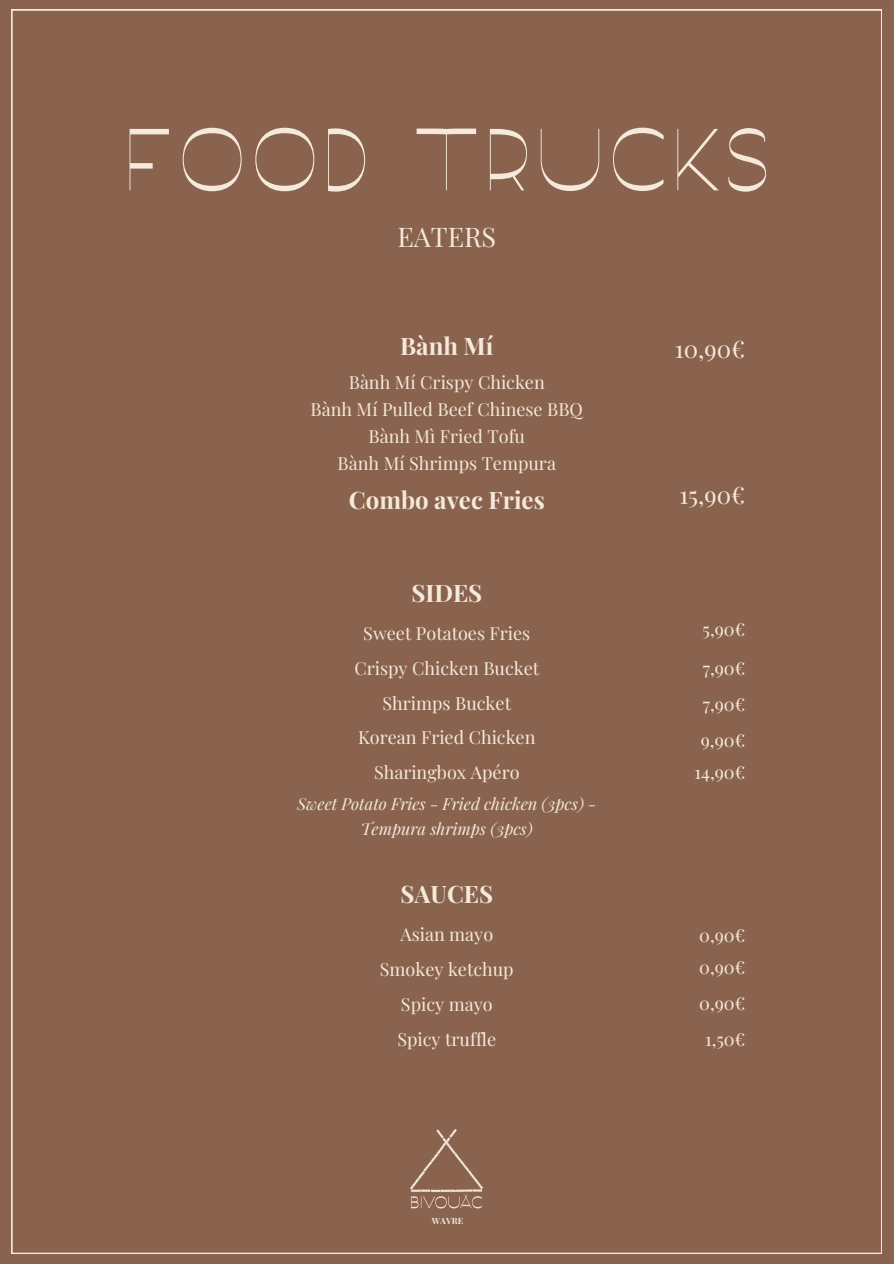
<style>
.page{position:relative;width:894px;height:1264px;background:#fff}
.page>*{position:absolute;margin:0;border:0;box-sizing:border-box;transform-origin:0 0}
.t1{font:57.15px "Archivio Experimental";color:#f4e9da}
.t2{font:27px "Playfair Display";color:#f4e9da}
.t3{font:700 24px "Playfair Display";color:#f4e9da}
.t4{font:24px "Playfair Display";color:#f4e9da}
.t5{font:18px/34.8px "Playfair Display";color:#f4e9da;text-align:center}
.t6{font:italic 16.5px/24.8px "Playfair Display";color:#f4e9da;text-align:center}
.t7{font:700 8.55px "Playfair Display";color:#eee8dc}
</style>
<div class="page">
<div style="left:0;top:0;width:893px;height:1263px;background:#8a634f"></div>
<img style="left:410px;top:1129px;width:72px;height:80px">
<h1 class="t1" style="left:123px;top:119px;width:651px">FOOD TRUCKS</h1>
<h4 class="t2" style="left:397px;top:218px;width:100px">EATERS</h4>
<h2 class="t3" style="left:400px;top:329px;width:95px">Bành Mí</h2>
<h2 class="t5" style="left:310px;top:368px;width:274px;line-height:27px">Bành Mí Crispy Chicken<br>Bành Mí Pulled Beef Chinese BBQ<br>Bành Mì Fried Tofu<br>Bành Mí Shrimps Tempura</h2>
<h2 class="t3" style="left:349px;top:483px;width:197px">Combo avec Fries</h2>
<h4 class="t3" style="left:411px;top:575px;width:72px">SIDES</h4>
<h4 class="t5" style="left:354px;top:615px;width:186px">Sweet Potatoes Fries<br>Crispy Chicken Bucket<br>Shrimps Bucket<br>Korean Fried Chicken<br>Sharingbox Apéro</h4>
<h4 class="t6" style="left:297px;top:790px;width:301px">Sweet Potato Fries - Fried chicken (3pcs) -<br>Tempura shrimps (3pcs)</h4>
<h4 class="t3" style="left:400px;top:877px;width:94px">SAUCES</h4>
<h4 class="t5" style="left:380px;top:916px;width:135px">Asian mayo<br>Smokey ketchup<br>Spicy mayo<br>Spicy truffle</h4>
<p class="t7" style="left:432px;top:1214px;width:33px">WAVRE</p>
<h4 class="t4" style="left:674px;top:332px;width:72px">10,90€</h4>
<h3 class="t4" style="left:679px;top:477px;width:67px">15,90€</h3>
<h3 class="t5" style="left:702px;top:611px;width:44px">5,90€</h3>
<h4 class="t5" style="left:702px;top:650px;width:44px">7,90€</h4>
<h4 class="t5" style="left:702px;top:686px;width:44px">7,90€</h4>
<h4 class="t5" style="left:700px;top:721px;width:46px">9,90€</h4>
<h4 class="t5" style="left:694px;top:754px;width:52px">14,90€</h4>
<h4 class="t5" style="left:699px;top:917px;width:47px">0,90€</h4>
<h4 class="t5" style="left:699px;top:949px;width:47px">0,90€</h4>
<h4 class="t5" style="left:699px;top:985px;width:47px">0,90€</h4>
<h4 class="t5" style="left:704px;top:1021px;width:42px">1,50€</h4>
</div>
